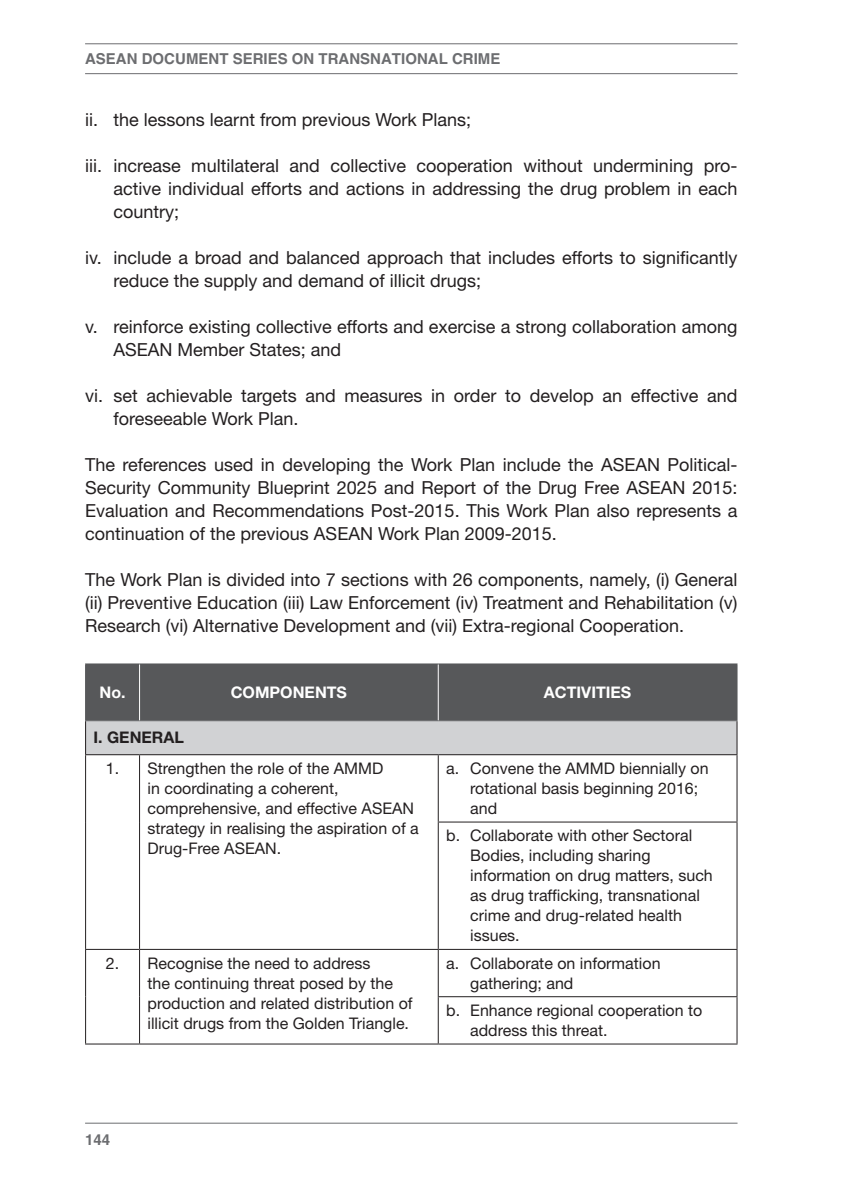
<style>
.page{position:relative;width:851px;height:1191px;background:#fff}
.page>*{position:absolute;margin:0;border:0;box-sizing:border-box;transform-origin:0 0}
.t1{font:18px/23px "Helvetica Neue LT Std";color:#231f20;text-align:justify}
.t2{font:16px/20px "Helvetica Neue LT Std";color:#231f20}
.t3{font:700 16px "Helvetica Neue LT Std";color:#fff}
.t4{font:700 16px "Helvetica Neue LT Std";color:#231f20}
.t5{font:700 15px "Helvetica";color:#6c6d70}
</style>
<div class="page">
<hr style="left:85px;top:73px;width:652px;height:1px;background:#6c6d70">
<hr style="left:85px;top:43px;width:652px;height:1px;background:#6c6d70">
<hr style="left:85px;top:1122px;width:652px;height:1px;background:#6c6d70">
<div style="left:86px;top:664px;width:650px;height:56px;background:#57585a"></div>
<div style="left:86px;top:720px;width:651px;height:34px;background:#d1d2d4"></div>
<hr style="left:85px;top:721px;width:1px;height:33px;background:#231f20">
<hr style="left:736px;top:721px;width:1px;height:33px;background:#231f20">
<hr style="left:85px;top:754px;width:54px;height:1px;background:#231f20">
<hr style="left:85px;top:755px;width:1px;height:67px;background:#231f20">
<hr style="left:139px;top:754px;width:299px;height:1px;background:#231f20">
<hr style="left:139px;top:755px;width:1px;height:67px;background:#231f20">
<hr style="left:85px;top:822px;width:1px;height:127px;background:#231f20">
<hr style="left:139px;top:822px;width:1px;height:127px;background:#231f20">
<hr style="left:438px;top:754px;width:299px;height:1px;background:#231f20">
<hr style="left:437px;top:755px;width:1px;height:66px;background:#231f20">
<hr style="left:736px;top:755px;width:1px;height:66px;background:#231f20">
<hr style="left:437px;top:821px;width:300px;height:1px;background:#231f20">
<hr style="left:437px;top:822px;width:1px;height:127px;background:#231f20">
<hr style="left:736px;top:822px;width:1px;height:127px;background:#231f20">
<hr style="left:85px;top:949px;width:54px;height:1px;background:#231f20">
<hr style="left:85px;top:950px;width:1px;height:46px;background:#231f20">
<hr style="left:139px;top:949px;width:299px;height:1px;background:#231f20">
<hr style="left:139px;top:950px;width:1px;height:46px;background:#231f20">
<hr style="left:85px;top:996px;width:1px;height:47px;background:#231f20">
<hr style="left:139px;top:996px;width:1px;height:47px;background:#231f20">
<hr style="left:438px;top:949px;width:299px;height:1px;background:#231f20">
<hr style="left:437px;top:950px;width:1px;height:46px;background:#231f20">
<hr style="left:736px;top:950px;width:1px;height:46px;background:#231f20">
<hr style="left:437px;top:996px;width:300px;height:1px;background:#231f20">
<hr style="left:437px;top:997px;width:1px;height:46px;background:#231f20">
<hr style="left:736px;top:997px;width:1px;height:46px;background:#231f20">
<hr style="left:85px;top:1043px;width:54px;height:1px;background:#231f20">
<hr style="left:139px;top:1043px;width:299px;height:1px;background:#231f20">
<hr style="left:438px;top:1043px;width:299px;height:1px;background:#231f20">
<hr style="left:85px;top:663px;width:54px;height:1px;background:#57585a">
<hr style="left:85px;top:664px;width:1px;height:56px;background:#57585a">
<hr style="left:139px;top:663px;width:299px;height:1px;background:#57585a">
<hr style="left:85px;top:720px;width:54px;height:1px;background:#57585a">
<hr style="left:139px;top:720px;width:299px;height:1px;background:#57585a">
<hr style="left:139px;top:664px;width:1px;height:56px;background:#fff">
<hr style="left:438px;top:663px;width:299px;height:1px;background:#57585a">
<hr style="left:736px;top:664px;width:1px;height:56px;background:#57585a">
<hr style="left:438px;top:720px;width:299px;height:1px;background:#57585a">
<hr style="left:437px;top:664px;width:1px;height:56px;background:#fff">
<p class="t5" style="left:85px;top:50px;width:417px">ASEAN DOCUMENT SERIES ON TRANSNATIONAL CRIME</p>
<p class="t1" style="left:85px;top:108px;width:387px">ii. the lessons learnt from previous Work Plans;</p>
<p class="t1" style="left:113px;top:154px;width:625px;text-indent:-28px">iii. increase multilateral and collective cooperation without undermining pro&shy;active individual efforts and actions in addressing the drug problem in each country;</p>
<p class="t1" style="left:113px;top:246px;width:625px;text-indent:-28px">iv. include a broad and balanced approach that includes efforts to significantly reduce the supply and demand of illicit drugs;</p>
<p class="t1" style="left:113px;top:315px;width:625px;text-indent:-28px">v. reinforce existing collective efforts and exercise a strong collaboration among<br>ASEAN Member States; and</p>
<p class="t1" style="left:113px;top:384px;width:625px;text-indent:-28px">vi. set achievable targets and measures in order to develop an effective and foreseeable Work Plan.</p>
<p class="t1" style="left:85px;top:453px;width:654px">The references used in developing the Work Plan include the ASEAN Political-Security Community Blueprint 2025 and Report of the Drug Free ASEAN 2015:<br>Evaluation and Recommendations Post-2015. This Work Plan also represents a continuation of the previous ASEAN Work Plan 2009-2015.</p>
<p class="t1" style="left:85px;top:568px;width:654px">The Work Plan is divided into 7 sections with 26 components, namely, (i) General (ii) Preventive Education (iii) Law Enforcement (iv) Treatment and Rehabilitation (v)<br>Research (vi) Alternative Development and (vii) Extra-regional Cooperation.</p>
<p class="t3" style="left:99px;top:682px;width:28px">No.</p>
<p class="t3" style="left:231px;top:682px;width:118px">COMPONENTS</p>
<p class="t3" style="left:544px;top:682px;width:89px">ACTIVITIES</p>
<p class="t4" style="left:93px;top:728px;width:92px">I. GENERAL</p>
<p class="t2" style="left:106px;top:758px;width:15px">1.</p>
<p class="t2" style="left:147px;top:758px;width:273px">Strengthen the role of the AMMD<br>in coordinating a coherent, comprehensive, and effective ASEAN strategy in realising the aspiration of a<br>Drug-Free ASEAN.</p>
<p class="t2" style="left:470px;top:758px;width:240px;text-indent:-24px">a. Convene the AMMD biennially on rotational basis beginning 2016; and</p>
<p class="t2" style="left:470px;top:825px;width:244px;text-indent:-24px">b. Collaborate with other Sectoral<br>Bodies, including sharing information on drug matters, such as drug trafficking, transnational crime and drug-related health issues.</p>
<p class="t2" style="left:106px;top:952px;width:15px">2.</p>
<p class="t2" style="left:147px;top:952px;width:266px">Recognise the need to address<br>the continuing threat posed by the production and related distribution of illicit drugs from the Golden Triangle.</p>
<p class="t2" style="left:470px;top:952px;width:192px;text-indent:-24px">a. Collaborate on information gathering; and</p>
<p class="t2" style="left:470px;top:1000px;width:234px;text-indent:-24px">b. Enhance regional cooperation to address this threat.</p>
<p class="t5" style="left:85px;top:1130px;width:27px">144</p>
</div>
